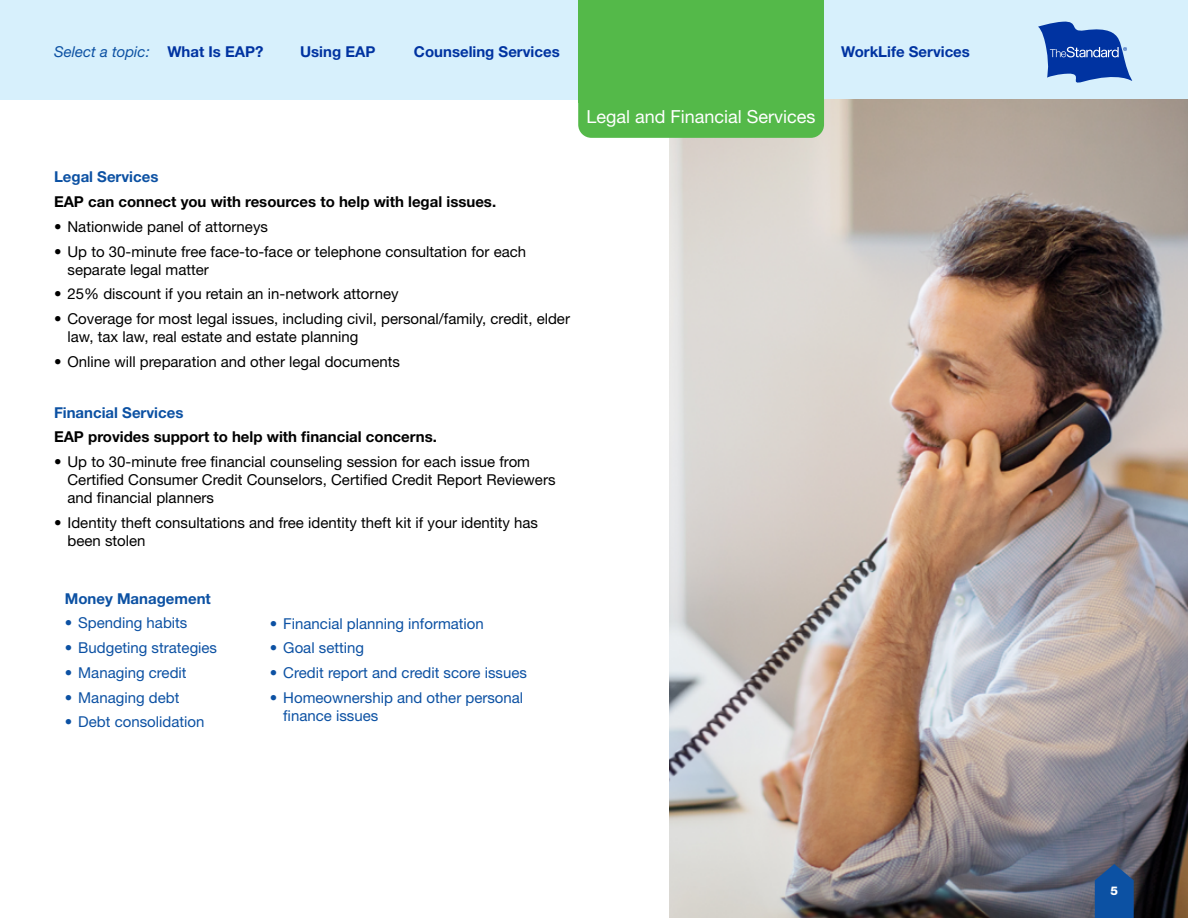
<style>
.page{position:relative;width:1188px;height:918px;background:#fff}
.page>*{position:absolute;margin:0;border:0;box-sizing:border-box;transform-origin:0 0}
.t1{font:18px "Helvetica Neue LT Std";color:#fff}
.t2{font:15px/18px "Helvetica Neue LT Std";color:#000}
.t3{font:15px/18px "Helvetica Neue LT Std";color:#0c51a3}
.Body{font:700 15px "Helvetica Neue LT Std";color:#000}
.t4{font:700 15px "Helvetica Neue LT Std";color:#0033a1}
.Body-2{font:700 15px "Helvetica Neue LT Std";color:#0c51a3}
.t5{font:italic 15px "Helvetica Neue LT Std";color:#0c51a3}
.t6{font:800 12px "Helvetica Neue LT Std";color:#fff}
</style>
<div class="page">
<div style="left:0;top:0;width:1188px;height:99px;background:#d7f0fc"></div>
<svg style="left:1038px;top:22px;width:94px;height:61px"></svg>
<img style="left:669px;top:99px;width:519px;height:819px">
<div style="left:578px;top:0;width:246px;height:103px;background:#54b949"></div>
<div style="left:578px;top:103px;width:246px;height:35px;background:#54b949"></div>
<svg style="left:1095px;top:864px;width:39px;height:54px;background:#195399"></svg>
<p class="t5" style="left:54px;top:42px;width:97px">Select a topic:</p>
<p class="t4" style="left:167px;top:42px;width:98px">What Is EAP?</p>
<p class="t4" style="left:300px;top:42px;width:77px">Using EAP</p>
<p class="t4" style="left:414px;top:42px;width:147px">Counseling Services</p>
<p class="t4" style="left:841px;top:42px;width:130px">WorkLife Services</p>
<p class="Body-2" style="left:54px;top:168px;width:106px">Legal Services</p>
<p class="Body" style="left:54px;top:192px;width:444px">EAP can connect you with resources to help with legal issues.</p>
<p class="t2" style="left:54px;top:217px;width:216px">• Nationwide panel of attorneys</p>
<p class="t2" style="left:68px;top:242px;width:460px;text-indent:-14px">• Up to 30-minute free face-to-face or telephone consultation for each separate legal matter</p>
<p class="t2" style="left:54px;top:285px;width:346px">• 25% discount if you retain an in-network attorney</p>
<p class="t2" style="left:68px;top:310px;width:504px;text-indent:-14px">• Coverage for most legal issues, including civil, personal/family, credit, elder law, tax law, real estate and estate planning</p>
<p class="t2" style="left:54px;top:352px;width:348px">• Online will preparation and other legal documents</p>
<p class="Body-2" style="left:54px;top:403px;width:131px">Financial Services</p>
<p class="Body" style="left:54px;top:428px;width:385px">EAP provides support to help with financial concerns.</p>
<p class="t2" style="left:68px;top:453px;width:490px;text-indent:-14px">• Up to 30-minute free financial counseling session for each issue from<br>Certified Consumer Credit Counselors, Certified Credit Report Reviewers and financial planners</p>
<p class="t2" style="left:68px;top:513px;width:472px;text-indent:-14px">• Identity theft consultations and free identity theft kit if your identity has been stolen</p>
<p class="t1" style="left:587px;top:106px;width:231px">Legal and Financial Services</p>
<p class="Body-2" style="left:65px;top:589px;width:148px">Money Management</p>
<p class="t3" style="left:65px;top:614px;width:124px">• Spending habits</p>
<p class="t3" style="left:65px;top:639px;width:154px">• Budgeting strategies</p>
<p class="t3" style="left:65px;top:663px;width:123px">• Managing credit</p>
<p class="t3" style="left:65px;top:688px;width:116px">• Managing debt</p>
<p class="t3" style="left:65px;top:713px;width:141px">• Debt consolidation</p>
<p class="t3" style="left:270px;top:614px;width:216px">• Financial planning information</p>
<p class="t3" style="left:270px;top:639px;width:96px">• Goal setting</p>
<p class="t3" style="left:270px;top:664px;width:259px">• Credit report and credit score issues</p>
<p class="t3" style="left:283px;top:688px;width:242px;text-indent:-14px">• Homeownership and other personal finance issues</p>
<p class="t6" style="left:1111px;top:883px;width:9px">5</p>
</div>
